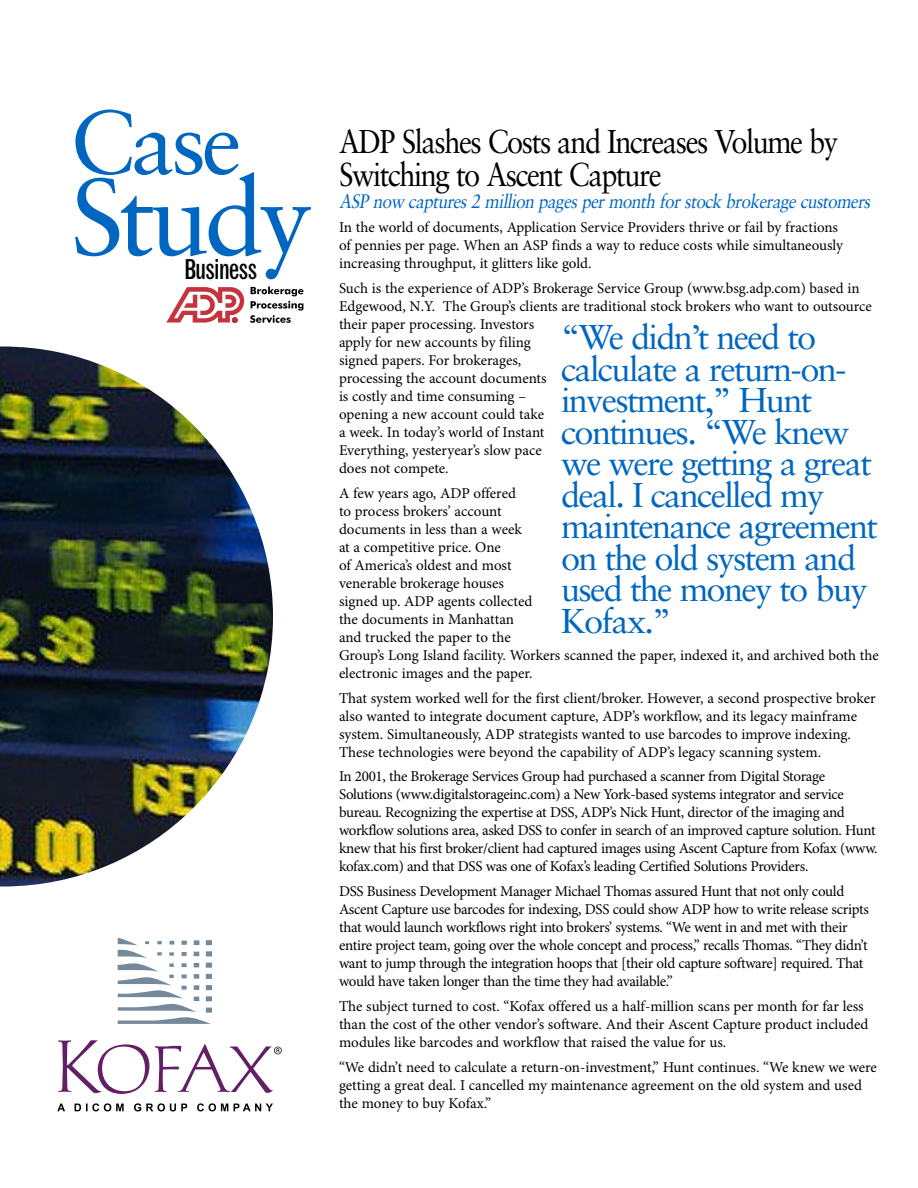
<style>
.page{position:relative;width:918px;height:1188px;background:#fff}
.page>*{position:absolute;margin:0;border:0;box-sizing:border-box;transform-origin:0 0}
.t1{font:108px "Sabon";letter-spacing:-.05em;color:#0066c0}
.t2{font:90px "Sabon";color:#0066c0}
.Body_Text{font:34.5px/31.5px "Sabon";letter-spacing:-.05em;color:#0066c0}
.Body_Text-2{font:33px/33px "Sabon";letter-spacing:-.05em;color:#000;scale:.88 1}
.t3{font:condensed 27px "Grotesque";letter-spacing:-.05em;color:#000}
.Body_Text-3{font:italic 19.5px "Sabon";color:#0066c0;scale:.88 1}
.Body_Text-4{font:15px/18px "Minion Pro";letter-spacing:-.01em;color:#000}
</style>
<div class="page">
<svg style="left:118px;top:938px;width:94px;height:86px"></svg>
<svg style="left:58px;top:1040px;width:91px;height:54px"></svg>
<svg style="left:155px;top:1044px;width:127px;height:49px"></svg>
<svg style="left:57px;top:1103px;width:216px;height:8px"></svg>
<img style="left:0;top:346px;width:273px;height:540px">
<svg style="left:166px;top:287px;width:78px;height:36px"></svg>
<svg style="left:250px;top:286px;width:54px;height:37px"></svg>
<p class="t2" style="left:70px;top:89px;width:173px">Case</p>
<p class="t1" style="left:70px;top:153px;width:244px">Study</p>
<p class="t3" style="left:184px;top:254px;width:75px">Business</p>
<p class="Body_Text-2" style="left:339px;top:125px;width:569px">ADP Slashes Costs and Increases Volume by<br>Switching to Ascent Capture</p>
<p class="Body_Text-3" style="left:339px;top:189px;width:610px">ASP now captures2 million pagespermonth forstock brokeragecustomers</p>
<p class="Body_Text-4" style="left:339px;top:219px;width:506px">In the world of documents, Application Service Providers thrive or fail by fractions of pennies per page. When an ASP finds a way to reduce costs while simultaneously increasing throughput, it glitters like gold.</p>
<p class="Body_Text-4" style="left:339px;top:280px;width:535px">Such is the experience of ADP’s Brokerage Service Group (www.bsg.adp.com) based in Edgewood, N.Y. The Group’s clients are traditional stock brokers who want to outsource their paper processing. Investors<br>apply for new accounts by filing<br>signed papers. For brokerages,<br>processing the account documents<br>is costly and time consuming –<br>opening a new account could take<br>a week. In today’s world of Instant<br>Everything, yesteryear’s slow pace<br>does not compete.</p>
<p class="Body_Text-4" style="left:339px;top:485px;width:541px">A few years ago, ADP offered<br>to process brokers’ account<br>documents in less than a week<br>at a competitive price. One<br>of America’s oldest and most<br>venerable brokerage houses<br>signed up. ADP agents collected<br>the documents in Manhattan<br>and trucked the paper to the<br>Group’s Long Island facility. Workers scanned the paper, indexed it, and archived both the electronic images and the paper.</p>
<p class="Body_Text-4" style="left:339px;top:690px;width:538px">That system worked well for the first client/broker. However, a second prospective broker also wanted to integrate document capture, ADP’s workflow, and its legacy mainframe system. Simultaneously, ADP strategists wanted to use barcodes to improve indexing.<br>These technologies were beyond the capability of ADP’s legacy scanning system.</p>
<p class="Body_Text-4" style="left:339px;top:768px;width:540px">In 2001, the Brokerage Services Group had purchased a scanner from Digital Storage Solutions (www.digitalstorageinc.com) a New York-based systems integrator and service bureau. Recognizing the expertise at DSS, ADP’s Nick Hunt, director of the imaging and workflow solutions area, asked DSS to confer in search of an improved capture solution. Hunt knew that his first broker/client had captured images using Ascent Capture from Kofax (www. kofax.com) and that DSS was one of Kofax’s leading Certified Solutions Providers.</p>
<p class="Body_Text-4" style="left:339px;top:883px;width:531px">DSS Business Development Manager Michael Thomas assured Hunt that not only could Ascent Capture use barcodes for indexing, DSS could show ADP how to write release scripts that would launch workflows right into brokers’ systems. “We went in and met with their entire project team, going over the whole concept and process,” recalls Thomas. “They didn’t want to jump through the integration hoops that [their old capture software] required. That would have taken longer than the time they had available.”</p>
<p class="Body_Text-4" style="left:339px;top:998px;width:531px">The subject turned to cost. “Kofax offered us a half-million scans per month for far less than the cost of the other vendor’s software. And their Ascent Capture product included modules like barcodes and workflow that raised the value for us.</p>
<p class="Body_Text-4" style="left:339px;top:1059px;width:539px">“We didn’t need to calculate a return-on-investment,” Hunt continues. “We knew we were getting a great deal. I cancelled my maintenance agreement on the old system and used the money to buy Kofax.”</p>
<p class="Body_Text" style="left:561px;top:321px;width:319px">“We didn’t need to calculate a return-on&shy;investment,” Hunt continues. “We knew we were getting a great deal. I cancelled my maintenance agreement on the old system and used the money to buy<br>Kofax.”</p>
</div>
